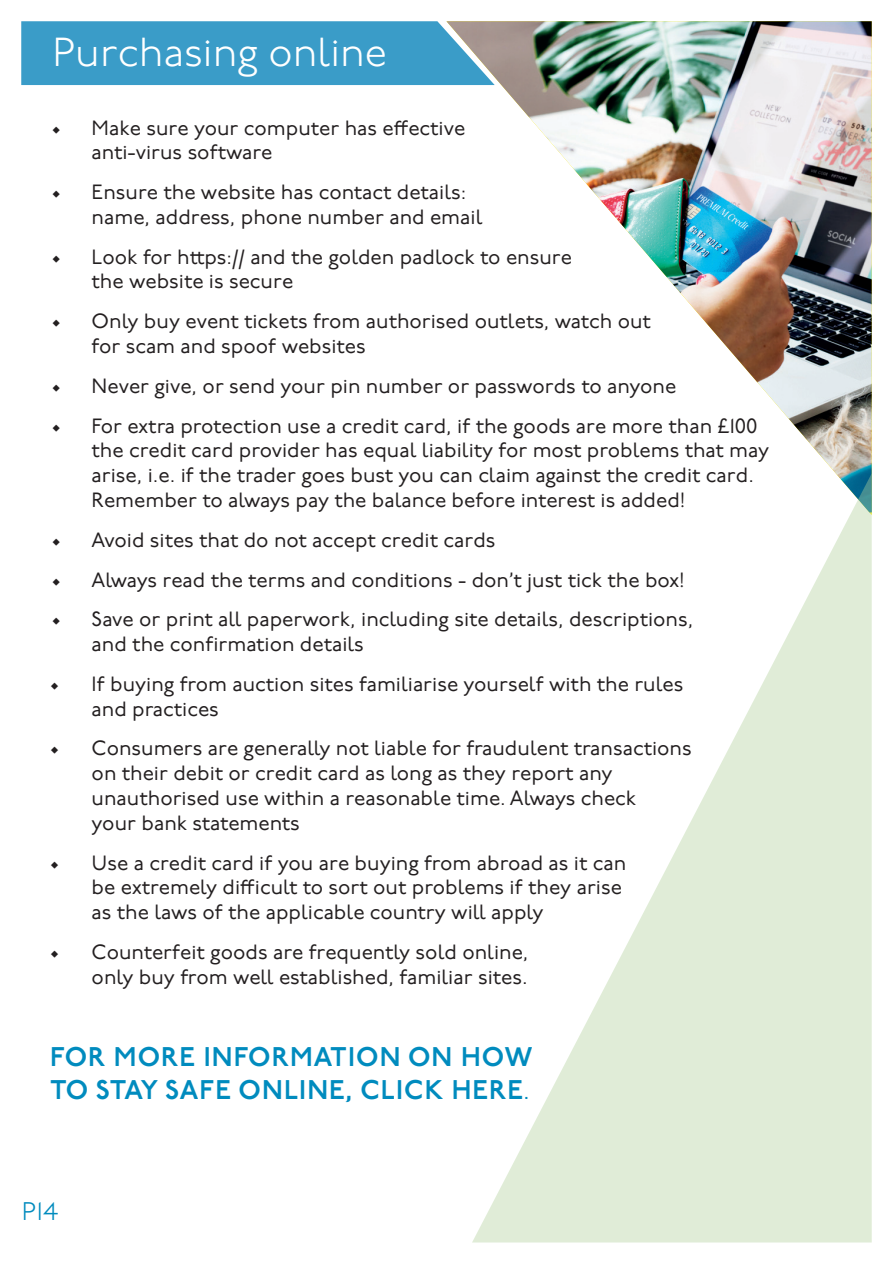
<style>
.page{position:relative;width:893px;height:1263px;background:#fff}
.page>*{position:absolute;margin:0;border:0;box-sizing:border-box;transform-origin:0 0}
.t1{font:300 40.5px "P22 Underground";color:#fff}
.t2{font:600 27px/33px "P22 Underground";letter-spacing:.04em;color:#008bbe}
.t3{font:300 25.5px "P22 Underground";color:#008bbe}
.t4{font:20.7px/24.8px "P22 Underground";color:#231f20}
.s1{font-weight:500;font-size:20.7px}
</style>
<div class="page">
<img style="left:446px;top:21px;width:426px;height:452px">
<svg style="left:472px;top:473px;width:400px;height:769px"></svg>
<svg style="left:21px;top:21px;width:474px;height:64px;background:#429dc6"></svg>
<h1 class="t1" style="left:52px;top:30px;width:336px">Purchasing online</h1>
<p class="t4" style="left:92px;top:116px;width:375px;text-indent:-40px">• Make sure your computer has effective anti-virus software</p>
<p class="t4" style="left:92px;top:181px;width:392px;text-indent:-40px">• Ensure the website has contact details: name, address, phone number and email</p>
<p class="t4" style="left:92px;top:245px;width:482px;text-indent:-40px">• Look for https:// and the golden padlock to ensure the website is secure</p>
<p class="t4" style="left:92px;top:310px;width:561px;text-indent:-40px">• Only buy event tickets from authorised outlets, watch out for scam and spoof websites</p>
<p class="t4" style="left:51px;top:374px;width:627px">• Never give, or send your pin number or passwords to anyone</p>
<p class="t4" style="left:92px;top:414px;width:679px;text-indent:-40px">• For extra protection use a credit card, if the goods are more than £100 the credit card provider has equal liability for most problems that may arise, i.e. if the trader goes bust you can claim against the credit card.<br>Remember to always pay the balance before interest is added!</p>
<p class="t4" style="left:51px;top:528px;width:446px">• Avoid sites that do not accept credit cards</p>
<p class="t4" style="left:51px;top:568px;width:635px">• Always read the terms and conditions - don’t just tick the box!</p>
<p class="t4" style="left:92px;top:608px;width:603px;text-indent:-40px">• Save or print all paperwork, including site details, descriptions, and the confirmation details</p>
<p class="t4" style="left:92px;top:672px;width:593px;text-indent:-42px">• If buying from auction sites familiarise yourself with the rules and practices</p>
<p class="t4" style="left:92px;top:737px;width:602px;text-indent:-42px">• Consumers are generally not liable for fraudulent transactions on their debit or credit card as long as they report any unauthorised use within a reasonable time. Always check<br>your bank statements</p>
<p class="t4" style="left:92px;top:851px;width:536px;text-indent:-42px">• Use a credit card if you are buying from abroad as it can be extremely difficult to sort out problems if they arise as the laws of the applicable country will apply</p>
<p class="t4" style="left:50px;top:940px;width:480px;text-align:right">• Counterfeit goods are frequently sold online, only buy from well established, familiar sites.</p>
<h2 class="t2" style="left:50px;top:1042px;width:484px">FOR MORE INFORMATION ON HOW<br>TO STAY SAFE ONLINE, CLICK HERE<span class="s1">.</span></h2>
<p class="t3" style="left:22px;top:1197px;width:39px">P14</p>
</div>
